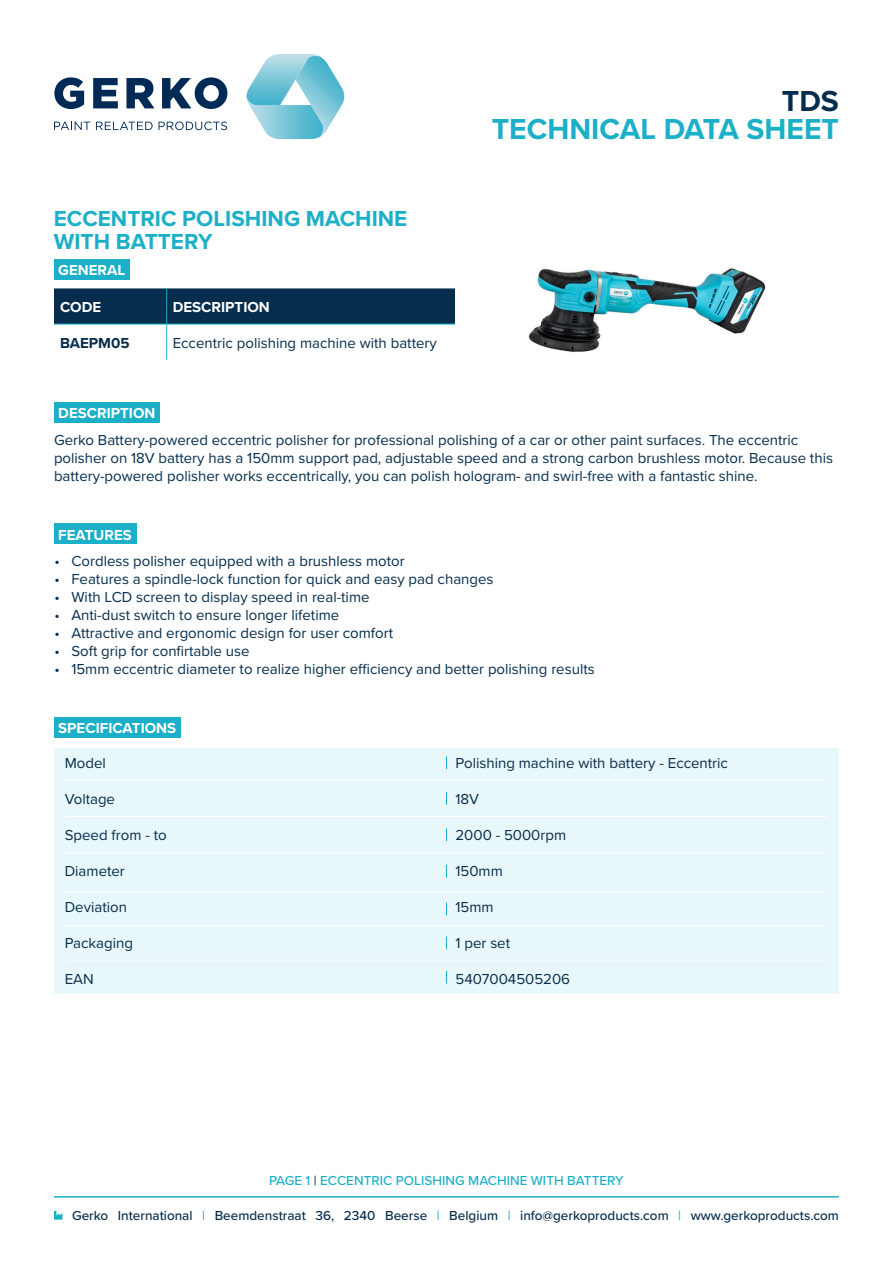
<style>
.page{position:relative;width:893px;height:1263px;background:#fff}
.page>*{position:absolute;margin:0;border:0;box-sizing:border-box;transform-origin:0 0}
.t1{font:700 30px "Proxima Nova";color:#1bafc8}
.t2{font:700 30px "Proxima Nova";color:#062d4d}
.t3{font:700 22.5px "Proxima Nova";color:#1bafc8}
.Alineastijl{font:15px/18px "Proxima Nova";color:#062d4d}
.t4{font:700 15px "Proxima Nova";color:#fff}
.Opsomming{font:15px "Proxima Nova";color:#062d4d}
.t5{font:700 15px "Proxima Nova";color:#062d4d}
.t6{font:500 13.5px "Proxima Nova";color:#062d4d}
.t7{font:500 13.5px "Proxima Nova";color:#1bafc8}
.s1{color:#062d4d}
.s2{color:#1bafc8}
</style>
<div class="page">
<div style="left:54px;top:402px;width:106px;height:21px;background:#1bafc8"></div>
<div style="left:54px;top:524px;width:82px;height:20px;background:#1bafc8"></div>
<div style="left:54px;top:259px;width:75px;height:21px;background:#1bafc8"></div>
<div style="left:54px;top:288px;width:401px;height:36px;background:#062d4d"></div>
<hr style="left:166px;top:288px;width:1px;height:36px;background:#1bafc8">
<hr style="left:54px;top:324px;width:113px;height:1px;background:#1bafc8">
<hr style="left:167px;top:324px;width:672px;height:1px;background:#1bafc8">
<hr style="left:166px;top:324px;width:1px;height:36px;background:#1bafc8">
<div style="left:54px;top:748px;width:785px;height:245px;background:#e8f7f9"></div>
<div style="left:54px;top:717px;width:127px;height:20px;background:#1bafc8"></div>
<hr style="left:65px;top:780px;width:763px;height:1px;background:#fff">
<hr style="left:65px;top:816px;width:763px;height:1px;background:#fff">
<hr style="left:65px;top:891px;width:763px;height:1px;background:#fff">
<hr style="left:65px;top:925px;width:763px;height:1px;background:#fff">
<hr style="left:65px;top:960px;width:763px;height:1px;background:#fff">
<hr style="left:65px;top:853px;width:763px;height:1px;background:#fff">
<svg style="left:446px;top:756px;width:1px;height:13px"></svg>
<svg style="left:446px;top:792px;width:1px;height:13px"></svg>
<svg style="left:446px;top:828px;width:1px;height:13px"></svg>
<svg style="left:446px;top:865px;width:1px;height:13px"></svg>
<svg style="left:446px;top:902px;width:1px;height:13px"></svg>
<svg style="left:446px;top:937px;width:1px;height:12px"></svg>
<svg style="left:446px;top:971px;width:1px;height:12px"></svg>
<svg style="left:54px;top:122px;width:36px;height:8px"></svg>
<svg style="left:96px;top:122px;width:57px;height:8px"></svg>
<svg style="left:159px;top:122px;width:68px;height:8px"></svg>
<svg style="left:54px;top:77px;width:30px;height:32px"></svg>
<svg style="left:93px;top:78px;width:25px;height:30px"></svg>
<svg style="left:126px;top:78px;width:28px;height:30px"></svg>
<svg style="left:162px;top:77px;width:65px;height:32px"></svg>
<svg style="left:246px;top:54px;width:98px;height:85px"></svg>
<svg style="left:54px;top:1211px;width:8px;height:8px"></svg>
<hr style="left:54px;top:1196px;width:785px;height:1px;background:#1bafc8">
<img style="left:456px;top:268px;width:383px;height:84px">
<p class="t3" style="left:54px;top:202px;width:355px">ECCENTRIC POLISHING MACHINE</p>
<p class="t3" style="left:54px;top:224px;width:160px">WITH BATTERY</p>
<p class="t4" style="left:58px;top:259px;width:68px">GENERAL</p>
<p class="t4" style="left:60px;top:296px;width:43px">CODE</p>
<p class="t4" style="left:173px;top:296px;width:99px">DESCRIPTION</p>
<p class="t5" style="left:60px;top:332px;width:71px">BAEPM05</p>
<p class="Alineastijl" style="left:173px;top:333px;width:266px">Eccentric polishing machine with battery</p>
<p class="t4" style="left:58px;top:402px;width:99px">DESCRIPTION</p>
<p class="t2" style="left:782px;top:78px;width:58px">TDS</p>
<p class="t1" style="left:492px;top:107px;width:349px">TECHNICAL DATA SHEET</p>
<p class="Alineastijl" style="left:54px;top:430px;width:780px">Gerko Battery-powered eccentric polisher for professional polishing of a car or other paint surfaces. The eccentric polisher on 18V battery has a 150mm support pad, adjustable speed and a strong carbon brushless motor. Because this battery-powered polisher works eccentrically, you can polish hologram- and swirl-free with a fantastic shine.</p>
<p class="t4" style="left:58px;top:523px;width:75px">FEATURES</p>
<p class="Alineastijl" style="left:54px;top:552px;width:352px">• Cordless polisher equipped with a brushless motor</p>
<p class="Alineastijl" style="left:54px;top:570px;width:441px">• Features a spindle-lock function for quick and easy pad changes</p>
<p class="Alineastijl" style="left:54px;top:588px;width:317px">• With LCD screen to display speed in real-time</p>
<p class="Alineastijl" style="left:54px;top:606px;width:286px">• Anti-dust switch to ensure longer lifetime</p>
<p class="Alineastijl" style="left:54px;top:624px;width:340px">• Attractive and ergonomic design for user comfort</p>
<p class="Alineastijl" style="left:54px;top:642px;width:197px">• Soft grip for confirtable use</p>
<p class="Alineastijl" style="left:54px;top:660px;width:542px">• 15mm eccentric diameter to realize higher efficiency and better polishing results</p>
<p class="t4" style="left:58px;top:717px;width:119px">SPECIFICATIONS</p>
<p class="Alineastijl" style="left:65px;top:754px;width:43px">Model</p>
<p class="Alineastijl" style="left:65px;top:790px;width:52px">Voltage</p>
<p class="Alineastijl" style="left:65px;top:826px;width:103px">Speed from - to</p>
<p class="Alineastijl" style="left:65px;top:862px;width:62px">Diameter</p>
<p class="Opsomming" style="left:65px;top:896px;width:64px">Deviation</p>
<p class="Alineastijl" style="left:65px;top:934px;width:70px">Packaging</p>
<p class="Alineastijl" style="left:65px;top:970px;width:31px">EAN</p>
<p class="Alineastijl" style="left:455px;top:754px;width:274px">Polishing machine with battery - Eccentric</p>
<p class="Alineastijl" style="left:455px;top:790px;width:25px">18V</p>
<p class="Alineastijl" style="left:455px;top:826px;width:112px">2000 - 5000rpm</p>
<p class="Alineastijl" style="left:455px;top:862px;width:49px">150mm</p>
<p class="Alineastijl" style="left:455px;top:898px;width:40px">15mm</p>
<p class="Alineastijl" style="left:455px;top:934px;width:56px">1 per set</p>
<p class="Alineastijl" style="left:455px;top:970px;width:116px">5407004505206</p>
<p class="t7" style="left:269px;top:1170px;width:356px">PAGE 1 <span class="s1">|</span> ECCENTRIC POLISHING MACHINE WITH BATTERY</p>
<p class="t6" style="left:72px;top:1205px;width:768px">Gerko International <span class="s2">|</span> Beemdenstraat 36, 2340 Beerse <span class="s2">|</span> Belgium <span class="s2">|</span> info@gerkoproducts.com <span class="s2">|</span> www.gerkoproducts.com</p>
</div>
